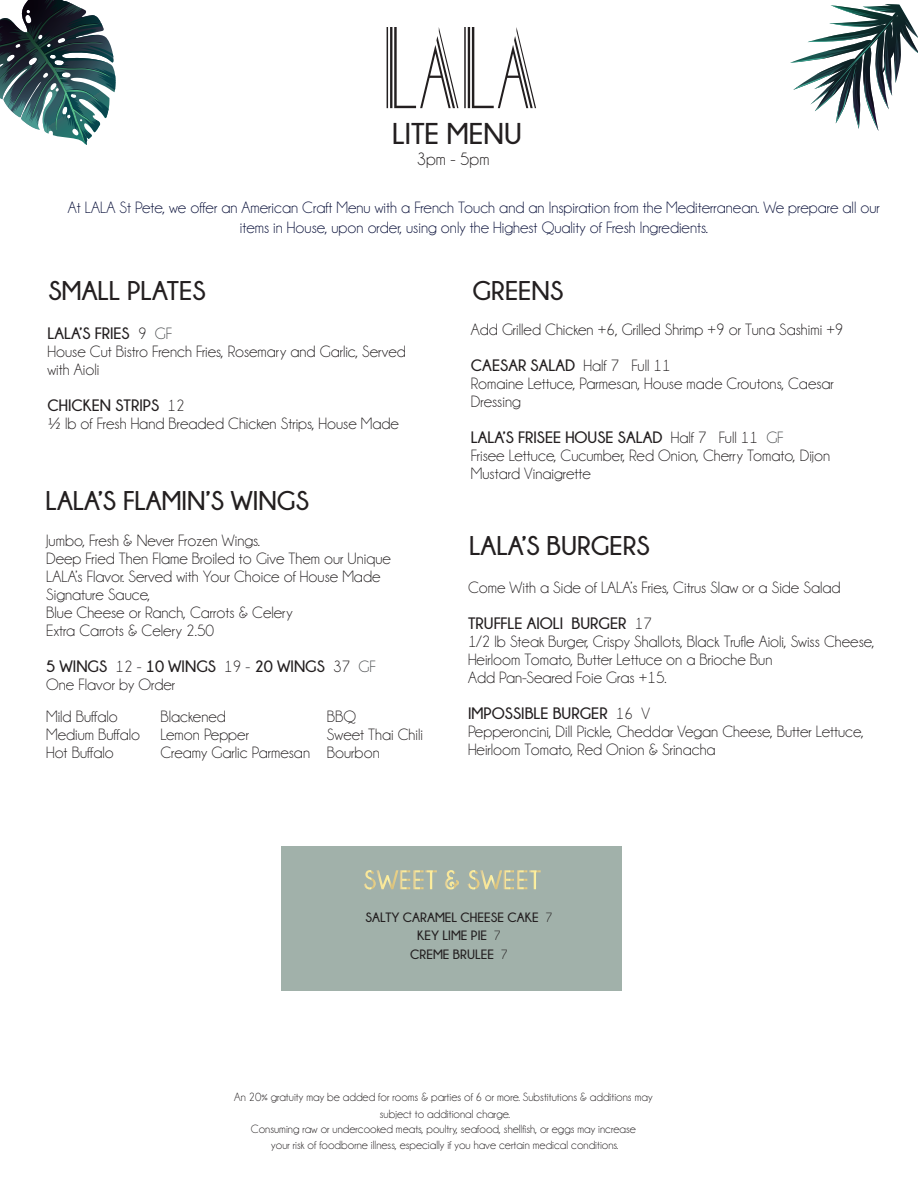
<style>
.page{position:relative;width:918px;height:1188px;background:#fff}
.page>*{position:absolute;margin:0;border:0;box-sizing:border-box;transform-origin:0 0}
.t1{font:700 30px "Champagne&Limousines";color:#231f20}
.t2{font:700 27px "Champagne&Limousines";color:#231f20}
.t3{font:18px "Champagne&Limousines";color:#231f20}
.t4{font:16.5px/18px "Champagne&Limousines";color:#231f20}
.t5{font:16.5px/19.5px "Champagne&Limousines";color:#0c133c;text-align:center}
.t6{font:700 13.5px/18.5px "Champagne&Limousines";color:#231f20;text-align:center}
.t7{font:12px/16.5px "Champagne&Limousines";color:#231f20;text-align:center}
.s1{font-weight:700}
.s2{color:#494c4e}
.s3{font-weight:400}
</style>
<div class="page">
<svg style="left:387px;top:27px;width:71px;height:81px"></svg>
<svg style="left:464px;top:27px;width:72px;height:81px"></svg>
<svg style="left:0;top:0;width:116px;height:145px"></svg>
<div style="left:281px;top:846px;width:341px;height:144px;background:#a1b1aa"></div>
<svg style="left:364px;top:870px;width:73px;height:19px"></svg>
<svg style="left:445px;top:870px;width:14px;height:19px"></svg>
<svg style="left:468px;top:870px;width:73px;height:19px"></svg>
<svg style="left:790px;top:5px;width:106px;height:124px"></svg>
<h1 class="t1" style="left:392px;top:117px;width:131px">LITE MENU</h1>
<p class="t3" style="left:417px;top:150px;width:74px">3pm - 5pm</p>
<p class="t5" style="left:68px;top:198px;width:814px">At LALA St Pete, we offer an American Craft Menu with a French Touch and an Inspiration from the Mediterranean. We prepare all our items in House, upon order, using only the Highest Quality of Fresh Ingredients.</p>
<h2 class="t2" style="left:49px;top:275px;width:159px">SMALL PLATES</h2>
<p class="t4" style="left:48px;top:325px;width:360px"><span class="s1">LALA’S FRIES</span> 9 <span class="s2">GF<br></span>House Cut Bistro French Fries, Rosemary and Garlic, Served with Aioli</p>
<p class="t4" style="left:48px;top:397px;width:353px"><span class="s1">CHICKEN STRIPS</span> 12<br>½ lb of Fresh Hand Breaded Chicken Strips, House Made</p>
<h2 class="t2" style="left:46px;top:486px;width:265px">LALA’S FLAMIN’S WINGS</h2>
<p class="t4" style="left:46px;top:532px;width:346px">Jumbo, Fresh &amp; Never Frozen Wings.<br>Deep Fried Then Flame Broiled to Give Them our Unique LALA’s Flavor. Served with Your Choice of House Made Signature Sauce,<br>Blue Cheese or Ranch, Carrots &amp; Celery<br>Extra Carrots &amp; Celery 2.50</p>
<p class="t4" style="left:46px;top:658px;width:331px"><span class="s1">5 WINGS</span> 12 - <span class="s1">10 WINGS</span> 19 - <span class="s1">20 WINGS</span> 37 <span class="s2">GF<br></span>One Flavor by Order</p>
<p class="t4" style="left:46px;top:707px;width:96px">Mild Buffalo<br>Medium Buffalo<br>Hot Buffalo</p>
<p class="t4" style="left:160px;top:707px;width:151px">Blackened<br>Lemon Pepper<br>Creamy Garlic Parmesan</p>
<p class="t4" style="left:327px;top:707px;width:98px">BBQ<br>Sweet Thai Chili<br>Bourbon</p>
<h2 class="t2" style="left:472px;top:275px;width:93px">GREENS</h2>
<p class="t4" style="left:471px;top:312px;width:374px;line-height:36px">Add Grilled Chicken +6, Grilled Shrimp +9 or Tuna Sashimi +9<br><span class="s1">CAESAR SALAD</span> Half 7 Full 11</p>
<p class="t4" style="left:471px;top:375px;width:365px">Romaine Lettuce, Parmesan, House made Croutons, Caesar<br>Dressing</p>
<p class="t4" style="left:471px;top:429px;width:361px"><span class="s1">LALA’S FRISEE HOUSE SALAD</span> Half 7 Full 11 <span class="s2">GF<br></span>Frisee Lettuce, Cucumber, Red Onion, Cherry Tomato, Dijon<br>Mustard Vinaigrette</p>
<h2 class="t2" style="left:469px;top:531px;width:182px">LALA’S BURGERS</h2>
<p class="t4" style="left:468px;top:570px;width:374px;line-height:36px">Come With a Side of LALA’s Fries, Citrus Slaw or a Side Salad<br><span class="s1">TRUFFLE AIOLI BURGER</span> 17</p>
<p class="t4" style="left:468px;top:633px;width:408px">1/2 lb Steak Burger, Crispy Shallots, Black Trufle Aioli, Swiss Cheese,<br>Heirloom Tomato, Butter Lettuce on a Brioche Bun<br>Add Pan-Seared Foie Gras +15.</p>
<p class="t4" style="left:468px;top:705px;width:397px"><span class="s1">IMPOSSIBLE BURGER</span> 16 V<br>Pepperoncini, Dill Pickle, Cheddar Vegan Cheese, Butter Lettuce,<br>Heirloom Tomato, Red Onion &amp; Srinacha</p>
<p class="t6" style="left:366px;top:908px;width:188px">SALTY CARAMEL CHEESE CAKE <span class="s3">7<br></span>KEY LIME PIE <span class="s3">7<br></span>CREME BRULEE <span class="s3">7</span></p>
<p class="t7" style="left:234px;top:1089px;width:420px">An 20% gratuity may be added for rooms &amp; parties of 6 or more. Substitutions &amp; additions may subject to additional charge.</p>
<p class="t7" style="left:251px;top:1121px;width:387px">Consuming raw or undercooked meats, poultry, seafood, shellfish, or eggs may increase your risk of foodborne illness, especially if you have certain medical conditions.</p>
</div>
